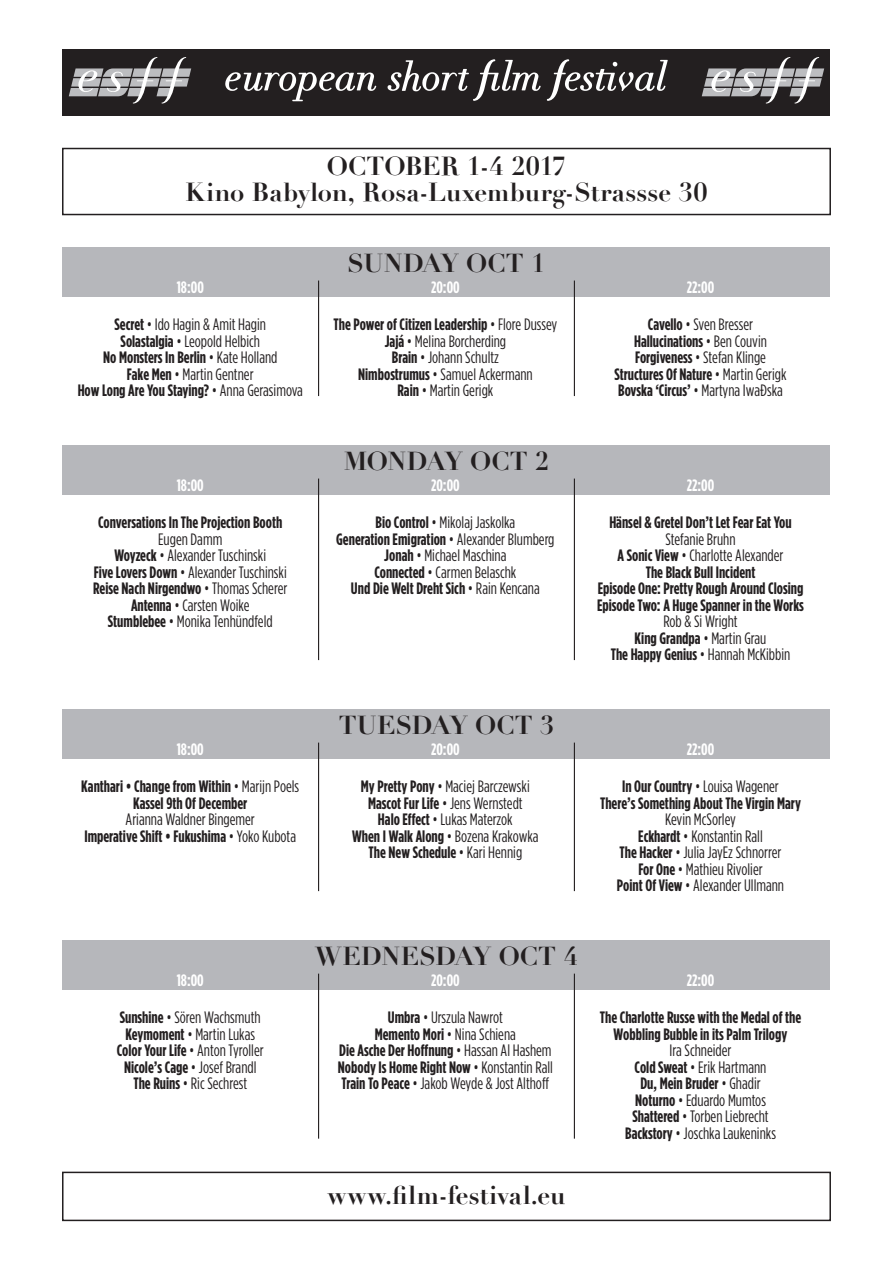
<style>
.page{position:relative;width:893px;height:1263px;background:#fff}
.page>*{position:absolute;margin:0;border:0;box-sizing:border-box;transform-origin:0 0}
.t1{font:700 25.5px/25.5px "Didot";letter-spacing:.005em;color:#231f20;text-align:center}
.t2{font:700 25.35px "Didot";color:#231f20}
.t3{font:16.5px/16.5px "Gotham Condensed";color:#231f20;text-align:center}
.t4{font:700 16.5px/16.5px "Gotham Condensed";color:#231f20;text-align:center}
.t5{font:700 16.5px "Gotham Condensed";color:#fff}
.s1{font-weight:700}
.s2{font-weight:400}
</style>
<div class="page">
<div style="left:63px;top:50px;width:767px;height:66px;background:#231f20"></div>
<div style="left:63px;top:248px;width:767px;height:49px;background:#b6b7bb"></div>
<div style="left:63px;top:446px;width:767px;height:49px;background:#b6b7bb"></div>
<div style="left:63px;top:710px;width:767px;height:49px;background:#b6b7bb"></div>
<div style="left:63px;top:941px;width:767px;height:49px;background:#b6b7bb"></div>
<hr style="left:318px;top:281px;width:1px;height:115px;background:#231f20">
<hr style="left:574px;top:281px;width:1px;height:115px;background:#231f20">
<hr style="left:318px;top:479px;width:1px;height:181px;background:#231f20">
<hr style="left:574px;top:479px;width:1px;height:181px;background:#231f20">
<hr style="left:318px;top:743px;width:1px;height:148px;background:#231f20">
<hr style="left:574px;top:743px;width:1px;height:148px;background:#231f20">
<hr style="left:318px;top:974px;width:1px;height:165px;background:#231f20">
<hr style="left:574px;top:974px;width:1px;height:165px;background:#231f20">
<svg style="left:69px;top:57px;width:122px;height:46px"></svg>
<svg style="left:547px;top:59px;width:121px;height:42px"></svg>
<svg style="left:387px;top:59px;width:154px;height:42px"></svg>
<svg style="left:225px;top:72px;width:151px;height:29px"></svg>
<svg style="left:702px;top:57px;width:122px;height:46px"></svg>
<div style="left:62px;top:148px;width:769px;height:67px;border:2px solid #231f20"></div>
<div style="left:62px;top:1172px;width:769px;height:49px;border:2px solid #231f20"></div>
<h1 class="t1" style="left:185px;top:154px;width:524px">OCTOBER 1-4 2017<br>Kino Babylon, Rosa-Luxemburg-Strassse 30</h1>
<p class="t5" style="left:177px;top:278px;width:29px">18:00</p>
<p class="t3" style="left:78px;top:316px;width:227px"><span class="s1">Secret</span> • Ido Hagin &amp; Amit Hagin<br><span class="s1">Solastalgia</span> • Leopold Helbich<br><span class="s1">No Monsters In Berlin</span> • Kate Holland<br><span class="s1">Fake Men</span> • Martin Gentner<br><span class="s1">How Long Are You Staying?</span> • Anna Gerasimova</p>
<p class="t5" style="left:177px;top:476px;width:29px">18:00</p>
<p class="t4" style="left:98px;top:514px;width:186px">Conversations In The Projection Booth</p>
<p class="t3" style="left:93px;top:530px;width:196px">Eugen Damm<br><span class="s1">Woyzeck</span> • Alexander Tuschinski<br><span class="s1">Five Lovers Down</span> • Alexander Tuschinski<br><span class="s1">Reise Nach Nirgendwo</span> • Thomas Scherer<br><span class="s1">Antenna</span> • Carsten Woike<br><span class="s1">Stumblebee</span> • Monika Tenhündfeld</p>
<h2 class="t2" style="left:348px;top:247px;width:199px">SUNDAY OCT 1</h2>
<p class="t5" style="left:431px;top:278px;width:30px">20:00</p>
<p class="t3" style="left:333px;top:316px;width:225px"><span class="s1">The Power of Citizen Leadership</span> • Flore Dussey<br><span class="s1">Jajá</span> • Melina Borcherding<br><span class="s1">Brain</span> • Johann Schultz<br><span class="s1">Nimbostrumus</span> • Samuel Ackermann<br><span class="s1">Rain</span> • Martin Gerigk</p>
<h2 class="t2" style="left:344px;top:445px;width:207px">MONDAY OCT 2</h2>
<p class="t5" style="left:431px;top:476px;width:30px">20:00</p>
<p class="t3" style="left:336px;top:514px;width:220px"><span class="s1">Bio Control</span> • Mikolaj Jaskolka<br><span class="s1">Generation Emigration</span> • Alexander Blumberg <span class="s1">Jonah</span> • Michael Maschina<br><span class="s1">Connected</span> • Carmen Belaschk<br><span class="s1">Und Die Welt Dreht Sich</span> • Rain Kencana</p>
<p class="t5" style="left:177px;top:740px;width:29px">18:00</p>
<p class="t4" style="left:81px;top:778px;width:219px">Kanthari • Change from Within <span class="s2">• Marijn Poels<br></span>Kassel 9th Of December</p>
<p class="t3" style="left:84px;top:811px;width:213px">Arianna Waldner Bingemer<br><span class="s1">Imperative Shift • Fukushima</span> • Yoko Kubota</p>
<h2 class="t2" style="left:339px;top:709px;width:217px">TUESDAY OCT 3</h2>
<p class="t5" style="left:431px;top:740px;width:30px">20:00</p>
<p class="t3" style="left:352px;top:778px;width:188px"><span class="s1">My Pretty Pony</span> • Maciej Barczewski<br><span class="s1">Mascot Fur Life</span> • Jens Wernstedt<br><span class="s1">Halo Effect</span> • Lukas Materzok<br><span class="s1">When I Walk Along</span> • Bozena Krakowka<br><span class="s1">The New Schedule</span> • Kari Hennig</p>
<p class="t5" style="left:687px;top:278px;width:29px">22:00</p>
<p class="t4" style="left:614px;top:316px;width:174px">Cavello <span class="s2">• Sven Bresser<br></span>Hallucinations <span class="s2">• Ben Couvin<br></span>Forgiveness <span class="s2">• Stefan Klinge<br></span>Structures Of Nature <span class="s2">• Martin Gerigk<br></span>Bovska ‘Circus’ <span class="s2">• Martyna Iwańska</span></p>
<p class="t5" style="left:687px;top:476px;width:29px">22:00</p>
<p class="t4" style="left:609px;top:514px;width:184px">Hänsel &amp; Gretel Don’t Let Fear Eat You</p>
<p class="t4" style="left:597px;top:530px;width:208px"><span class="s2">Stefanie Bruhn<br></span>A Sonic View <span class="s2">• Charlotte Alexander<br></span>The Black Bull Incident<br>Episode One: Pretty Rough Around Closing<br>Episode Two: A Huge Spanner in the Works</p>
<p class="t3" style="left:611px;top:613px;width:181px">Rob &amp; Si Wright<br><span class="s1">King Grandpa</span> • Martin Grau<br><span class="s1">The Happy Genius</span> • Hannah McKibbin</p>
<p class="t5" style="left:687px;top:740px;width:29px">22:00</p>
<p class="t4" style="left:600px;top:778px;width:202px">In Our Country <span class="s2">• Louisa Wagener<br></span>There’s Something About The Virgin Mary</p>
<p class="t3" style="left:617px;top:811px;width:169px">Kevin McSorley<br><span class="s1">Eckhardt</span> • Konstantin Rall<br><span class="s1">The Hacker</span> • Julia JayEz Schnorrer<br><span class="s1">For One</span> • Mathieu Rivolier<br><span class="s1">Point Of View</span> • Alexander Ullmann</p>
<p class="t5" style="left:177px;top:971px;width:29px">18:00</p>
<p class="t3" style="left:117px;top:1009px;width:148px"><span class="s1">Sunshine</span> • Sören Wachsmuth<br><span class="s1">Keymoment</span> • Martin Lukas<br><span class="s1">Color Your Life</span> • Anton Tyroller<br><span class="s1">Nicole’s Cage</span> • Josef Brandl<br><span class="s1">The Ruins</span> • Ric Sechrest</p>
<h2 class="t2" style="left:315px;top:940px;width:264px">WEDNESDAY OCT 4</h2>
<p class="t5" style="left:431px;top:971px;width:30px">20:00</p>
<p class="t3" style="left:338px;top:1009px;width:217px"><span class="s1">Umbra</span> • Urszula Nawrot<br><span class="s1">Memento Mori</span> • Nina Schiena<br><span class="s1">Die Asche Der Hoffnung</span> • Hassan Al Hashem <span class="s1">Nobody Is Home Right Now</span> • Konstantin Rall <span class="s1">Train To Peace</span> • Jakob Weyde &amp; Jost Althoff</p>
<h1 class="t1" style="left:327px;top:1183px;width:240px">www.film-festival.eu</h1>
<p class="t5" style="left:687px;top:971px;width:29px">22:00</p>
<p class="t4" style="left:600px;top:1009px;width:203px">The Charlotte Russe with the Medal of the<br>Wobbling Bubble in its Palm Trilogy</p>
<p class="t3" style="left:625px;top:1042px;width:152px">Ira Schneider<br><span class="s1">Cold Sweat</span> • Erik Hartmann<br><span class="s1">Du, Mein Bruder</span> • Ghadir<br><span class="s1">Noturno</span> • Eduardo Mumtos<br><span class="s1">Shattered</span> • Torben Liebrecht<br><span class="s1">Backstory</span> • Joschka Laukeninks</p>
</div>
